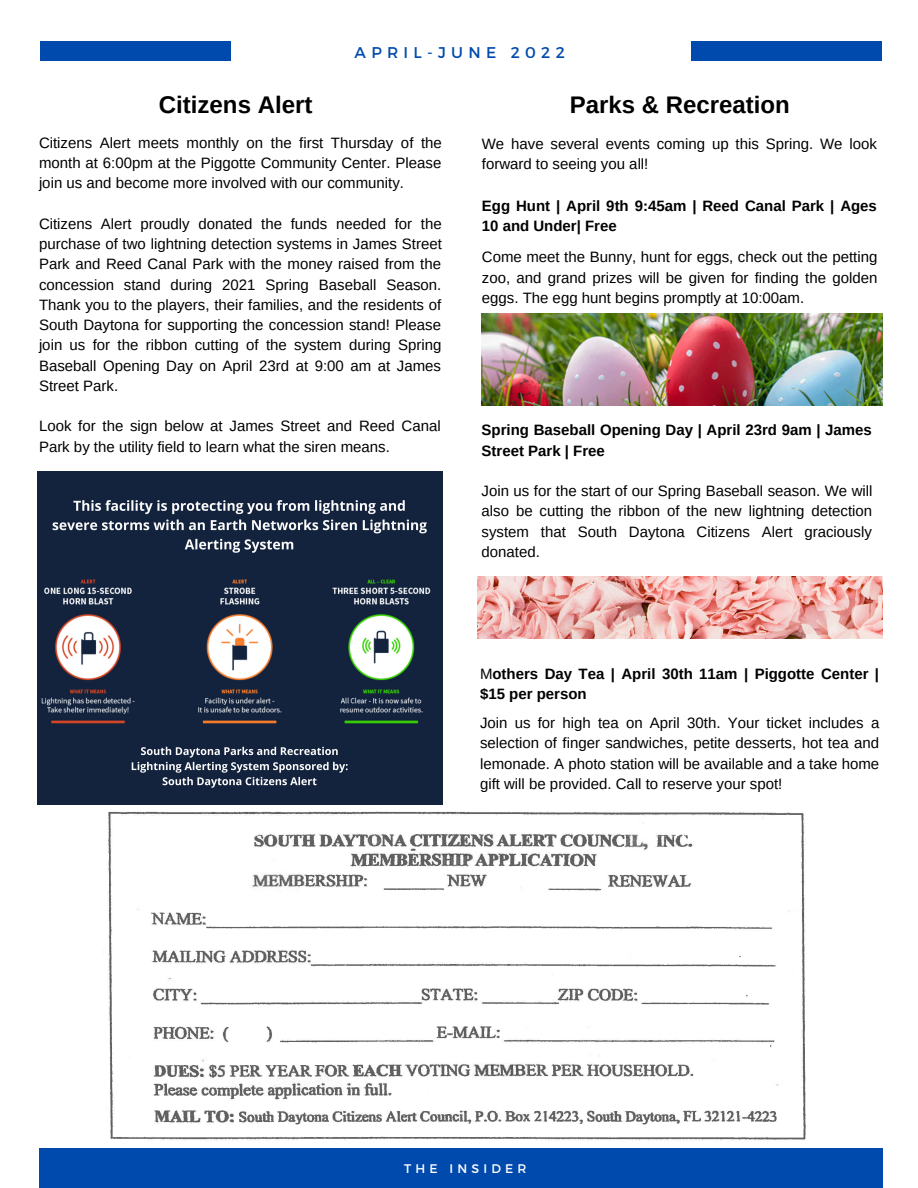
<style>
.page{position:relative;width:918px;height:1188px;background:#fff}
.page>*{position:absolute;margin:0;border:0;box-sizing:border-box;transform-origin:0 0}
.t1{font:700 24.15px "Arimo";color:#000}
.t2{font:700 24px "Arimo";color:#000}
.t3{font:15.6px "Montserrat";letter-spacing:.34em;color:#004aad}
.t4{font:15px/20.2px "Arimo";color:#000;text-align:justify}
.t5{font:700 15px/20.7px "Arimo";color:#000}
.t6{font:12.45px "Montserrat";letter-spacing:.34em;color:#fff}
.s1{font-weight:400}
</style>
<div class="page">
<div style="left:39px;top:1148px;width:844px;height:40px;background:#004aad"></div>
<div style="left:40px;top:41px;width:190px;height:19px;background:#004aad"></div>
<div style="left:692px;top:41px;width:190px;height:19px;background:#004aad"></div>
<img style="left:108px;top:811px;width:698px;height:330px">
<img style="left:477px;top:577px;width:405px;height:62px">
<img style="left:37px;top:472px;width:405px;height:333px">
<img style="left:482px;top:314px;width:400px;height:91px">
<p class="t3" style="left:355px;top:42px;width:212px">APRIL-JUNE 2022</p>
<p class="t1" style="left:159px;top:92px;width:155px">Citizens Alert</p>
<p class="t2" style="left:570px;top:91px;width:222px">Parks &amp; Recreation</p>
<p class="t4" style="left:482px;top:133px;width:397px;line-height:20.7px">We have several events coming up this Spring. We look forward to seeing you all!</p>
<p class="t5" style="left:482px;top:195px;width:397px">Egg Hunt | April 9th 9:45am | Reed Canal Park | Ages<br>10 and Under| Free</p>
<p class="t4" style="left:482px;top:246px;width:397px;line-height:20.7px">Come meet the Bunny, hunt for eggs, check out the petting zoo, and grand prizes will be given for finding the golden eggs. The egg hunt begins promptly at 10:00am.</p>
<p class="t4" style="left:39px;top:132px;width:404px">Citizens Alert meets monthly on the first Thursday of the month at 6:00pm at the Piggotte Community Center. Please join us and become more involved with our community.</p>
<p class="t4" style="left:39px;top:213px;width:404px">Citizens Alert proudly donated the funds needed for the purchase of two lightning detection systems in James Street Park and Reed Canal Park with the money raised from the concession stand during 2021 Spring Baseball Season.<br>Thank you to the players, their families, and the residents of South Daytona for supporting the concession stand! Please join us for the ribbon cutting of the system during Spring Baseball Opening Day on April 23rd at 9:00 am at James Street Park.</p>
<p class="t4" style="left:39px;top:416px;width:403px">Look for the sign below at James Street and Reed Canal<br>Park by the utility field to learn what the siren means.</p>
<p class="t5" style="left:482px;top:420px;width:392px;line-height:20.2px">Spring Baseball Opening Day | April 23rd 9am | James<br>Street Park | Free</p>
<p class="t4" style="left:482px;top:481px;width:392px">Join us for the start of our Spring Baseball season. We will also be cutting the ribbon of the new lightning detection system that South Daytona Citizens Alert graciously donated.</p>
<p class="t5" style="left:480px;top:663px;width:401px"><span class="s1">M</span>others Day Tea | April 30th 11am | Piggotte Center | $15 per person</p>
<p class="t4" style="left:480px;top:712px;width:401px">Join us for high tea on April 30th. Your ticket includes a selection of finger sandwiches, petite desserts, hot tea and lemonade. A photo station will be available and a take home gift will be provided. Call to reserve your spot!</p>
<p class="t6" style="left:404px;top:1160px;width:124px">THE INSIDER</p>
</div>
